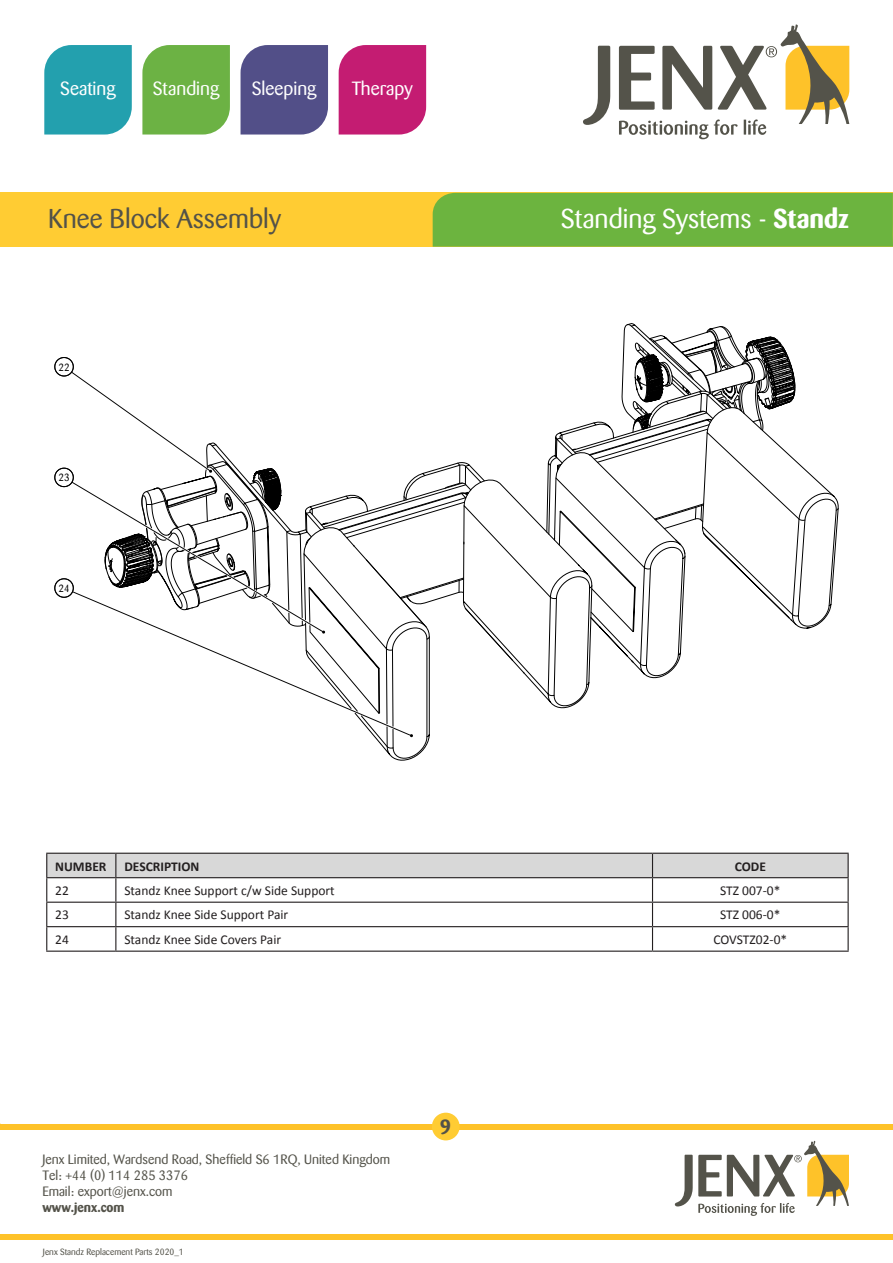
<style>
.page{position:relative;width:893px;height:1263px;background:#fff}
.page>*{position:absolute;margin:0;border:0;box-sizing:border-box;transform-origin:0 0}
.t1{font:27px "Barmeno";color:#fff}
.t2{font:27px "Barmeno";color:#535249}
.t3{font:700 20.25px "Barmeno";color:#535249}
.t4{font:18.9px "Barmeno";color:#fff}
.t5{font:13.5px "Calibri";color:#231f20}
.t6{font:700 13.5px "Calibri";color:#231f20}
.t7{font:13.35px/16px "Barmeno";color:#54534a}
.t8{font:700 13.35px "Barmeno";color:#54534a}
.t9{font:10.35px "Barmeno";color:#000}
.t10{font:9px "Barmeno";color:#535249}
.s1{font-weight:700}
</style>
<div class="page">
<div style="left:0;top:1124px;width:893px;height:5px;background:#fec229"></div>
<div style="left:0;top:1234px;width:893px;height:5px;background:#fec229"></div>
<svg style="left:583px;top:46px;width:27px;height:79px"></svg>
<svg style="left:619px;top:24px;width:230px;height:115px"></svg>
<div style="left:339px;top:45px;width:87px;height:90px;background:#c41c72"></div>
<div style="left:241px;top:45px;width:87px;height:90px;background:#524f88"></div>
<svg style="left:142px;top:45px;width:88px;height:90px;background:#73b64d"></svg>
<svg style="left:44px;top:45px;width:88px;height:90px;background:#2ea4b2"></svg>
<svg style="left:675px;top:1140px;width:174px;height:76px"></svg>
<div style="left:0;top:193px;width:893px;height:54px;background:#fc3"></div>
<div style="left:432px;top:1113px;width:28px;height:27px;background:#fc3;border-radius:50%"></div>
<div style="left:433px;top:193px;width:460px;height:54px;background:#6cb43f"></div>
<hr style="left:652px;top:853px;width:197px;height:1px;background:#231f20">
<hr style="left:847px;top:854px;width:2px;height:23px;background:#231f20">
<hr style="left:652px;top:877px;width:197px;height:1px;background:#231f20">
<hr style="left:847px;top:878px;width:2px;height:24px;background:#231f20">
<svg style="left:46px;top:853px;width:802px;height:97px"></svg>
<hr style="left:652px;top:902px;width:197px;height:1px;background:#231f20">
<hr style="left:652px;top:926px;width:197px;height:1px;background:#231f20">
<hr style="left:847px;top:903px;width:2px;height:23px;background:#231f20">
<hr style="left:847px;top:927px;width:2px;height:23px;background:#231f20">
<hr style="left:46px;top:950px;width:70px;height:2px;background:#231f20">
<hr style="left:116px;top:950px;width:536px;height:2px;background:#231f20">
<hr style="left:652px;top:950px;width:197px;height:2px;background:#231f20">
<svg style="left:55px;top:323px;width:783px;height:437px"></svg>
<h3 class="t4" style="left:60px;top:78px;width:57px">Seating</h3>
<h3 class="t4" style="left:153px;top:78px;width:68px">Standing</h3>
<h3 class="t4" style="left:252px;top:78px;width:66px">Sleeping</h3>
<h3 class="t4" style="left:352px;top:78px;width:63px">Therapy</h3>
<p class="t2" style="left:48px;top:203px;width:234px">Knee Block Assembly</p>
<p class="t1" style="left:561px;top:203px;width:290px">Standing Systems - <span class="s1">Standz</span></p>
<p class="t9" style="left:58px;top:361px;width:13px">22</p>
<p class="t9" style="left:58px;top:472px;width:13px">23</p>
<p class="t9" style="left:58px;top:582px;width:13px">24</p>
<p class="t6" style="left:55px;top:857px;width:53px">NUMBER</p>
<p class="t6" style="left:124px;top:857px;width:77px">DESCRIPTION</p>
<p class="t6" style="left:735px;top:857px;width:33px">CODE</p>
<p class="t5" style="left:55px;top:882px;width:15px">22</p>
<p class="t5" style="left:124px;top:882px;width:212px">Standz Knee Support c/w Side Support</p>
<p class="t5" style="left:720px;top:882px;width:62px">STZ 007-0*</p>
<p class="t5" style="left:55px;top:906px;width:15px">23</p>
<p class="t5" style="left:124px;top:906px;width:165px">Standz Knee Side Support Pair</p>
<p class="t5" style="left:720px;top:906px;width:62px">STZ 006-0*</p>
<p class="t5" style="left:55px;top:931px;width:15px">24</p>
<p class="t5" style="left:124px;top:931px;width:158px">Standz Knee Side Covers Pair</p>
<p class="t5" style="left:713px;top:931px;width:75px">COVSTZ02-0*</p>
<p class="t7" style="left:42px;top:1151px;width:349px">Jenx Limited, Wardsend Road, Sheffield S6 1RQ, United Kingdom<br>Tel: +44 (0) 114 285 3376<br>Email: export@jenx.com</p>
<p class="t8" style="left:42px;top:1199px;width:84px">www.jenx.com</p>
<p class="t10" style="left:43px;top:1246px;width:142px">Jenx Standz Replacement Parts 2020_1</p>
<h2 class="t3" style="left:440px;top:1114px;width:12px">9</h2>
</div>
